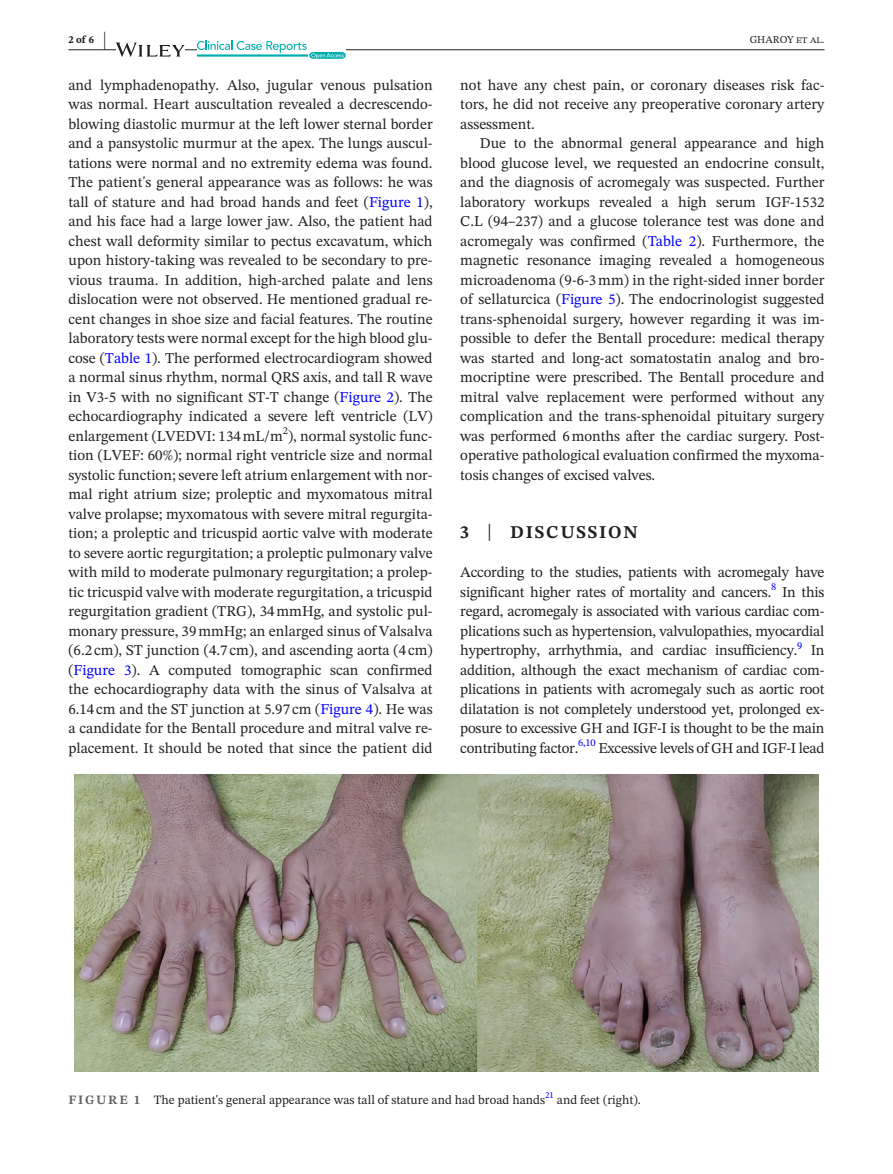
<style>
.page{position:relative;width:893px;height:1174px;background:#fff}
.page>*{position:absolute;margin:0;border:0;box-sizing:border-box;transform-origin:0 0}
.t1{font:700 18px "STIX Two Text";letter-spacing:.1em;color:#231f20}
.t2{font:15px/19.5px "STIX Two Text";letter-spacing:-.015em;color:#231f20;text-align:justify}
.t3{font:12.75px "STIX Two Text";color:#231f20}
.t4{font:10.5px "STIX Two Text";color:#231f20}
.t5{font:10.5px "STIX Two Text";color:#00f}
.t6{font:700 10.5px "STIX Two Text";color:#231f20}
.t7{font:8.85px "STIX Two Text";color:#00f}
.s1{font-size:21px}
.s2{color:#00f}
.s3{font-weight:400;font-size:23.7px}
.s4{font-weight:700;color:#636366}
</style>
<div class="page">
<hr style="left:68px;top:49px;width:756px;height:1px;background:#231f20">
<svg style="left:116px;top:43px;width:69px;height:14px"></svg>
<svg style="left:197px;top:41px;width:149px;height:18px"></svg>
<img style="left:74px;top:774px;width:745px;height:297px">
<p class="t6" style="left:68px;top:32px;width:39px">2 of 6 <span class="s1">|</span></p>
<p class="t4" style="left:750px;top:32px;width:76px">GHAROY et al.</p>
<p class="t2" style="left:68px;top:75px;width:366px">and lymphadenopathy. Also, jugular venous pulsation was normal. Heart auscultation revealed a decrescendo&shy;blowing diastolic murmur at the left lower sternal border and a pansystolic murmur at the apex. The lungs auscul&shy;tations were normal and no extremity edema was found.<br>The patient's general appearance was as follows: he was tall of stature and had broad hands and feet (<span class="s2">Figure 1</span>), and his face had a large lower jaw. Also, the patient had chest wall deformity similar to pectus excavatum, which upon history-taking was revealed to be secondary to pre&shy;vious trauma. In addition, high-arched palate and lens dislocation were not observed. He mentioned gradual re&shy;cent changes in shoe size and facial features. The routine laboratory tests were normal except for the high blood glu&shy;cose (<span class="s2">Table 1</span>). The performed electrocardiogram showed a normal sinus rhythm, normal QRS axis, and tall R wave in V3-5 with no significant ST-T change (<span class="s2">Figure 2</span>). The echocardiography indicated a severe left ventricle (LV) enlargement (LVEDVI: 134mL/m ), normal systolic func-</p>
<p class="t2" style="left:460px;top:75px;width:366px">not have any chest pain, or coronary diseases risk fac&shy;tors, he did not receive any preoperative coronary artery assessment.</p>
<p class="t2" style="left:460px;top:133px;width:366px;text-indent:20px">Due to the abnormal general appearance and high blood glucose level, we requested an endocrine consult, and the diagnosis of acromegaly was suspected. Further laboratory workups revealed a high serum IGF-1532<br>C.L (94–237) and a glucose tolerance test was done and acromegaly was confirmed (<span class="s2">Table 2</span>). Furthermore, the magnetic resonance imaging revealed a homogeneous microadenoma (9-6-3mm) in the right-sided inner border of sellaturcica (<span class="s2">Figure 5</span>). The endocrinologist suggested trans-sphenoidal surgery, however regarding it was im&shy;possible to defer the Bentall procedure: medical therapy was started and long-act somatostatin analog and bro&shy;mocriptine were prescribed. The Bentall procedure and mitral valve replacement were performed without any complication and the trans-sphenoidal pituitary surgery was performed 6months after the cardiac surgery. Post&shy;operative pathological evaluation confirmed the myxoma&shy;tosis changes of excised valves.</p>
<p class="t4" style="left:283px;top:423px;width:7px">2</p>
<p class="t2" style="left:68px;top:445px;width:366px">tion (LVEF: 60%); normal right ventricle size and normal systolic function; severe left atrium enlargement with nor&shy;mal right atrium size; proleptic and myxomatous mitral valve prolapse; myxomatous with severe mitral regurgita&shy;tion; a proleptic and tricuspid aortic valve with moderate to severe aortic regurgitation; a proleptic pulmonary valve with mild to moderate pulmonary regurgitation; a prolep&shy;tic tricuspid valve with moderate regurgitation, a tricuspid regurgitation gradient (TRG), 34mmHg, and systolic pul&shy;monary pressure, 39mmHg; an enlarged sinus of Valsalva (6.2 cm), ST junction (4.7 cm), and ascending aorta (4 cm) (<span class="s2">Figure 3</span>). A computed tomographic scan confirmed the echocardiography data with the sinus of Valsalva at 6.14 cm and the ST junction at 5.97 cm (<span class="s2">Figure 4</span>). He was a candidate for the Bentall procedure and mitral valve re&shy;placement. It should be noted that since the patient did</p>
<p class="t1" style="left:460px;top:519px;width:179px">3 <span class="s3">|</span> DISCUSSION</p>
<p class="t2" style="left:460px;top:562px;width:366px">According to the studies, patients with acromegaly have significant higher rates of mortality and cancers.</p>
<p class="t5" style="left:771px;top:579px;width:7px">8</p>
<p class="t2" style="left:460px;top:582px;width:366px;text-indent:322px">In this regard, acromegaly is associated with various cardiac com&shy;plications such as hypertension, valvulopathies, myocardial hypertrophy, arrhythmia, and cardiac insufficiency.</p>
<p class="t5" style="left:797px;top:637px;width:7px">9</p>
<p class="t2" style="left:460px;top:640px;width:366px;text-indent:350px">In addition, although the exact mechanism of cardiac com&shy;plications in patients with acromegaly such as aortic root dilatation is not completely understood yet, prolonged ex&shy;posure to excessive GH and IGF-I is thought to be the main contributing factor.</p>
<p class="t5" style="left:578px;top:735px;width:19px">6,10</p>
<p class="t2" style="left:598px;top:738px;width:228px">Excessive levels of GH and IGF-I lead</p>
<p class="t3" style="left:68px;top:1090px;width:478px"><span class="s4">FIGURE 1</span> The patient's general appearance was tall of stature and had broad hands</p>
<p class="t7" style="left:545px;top:1089px;width:10px">21</p>
<p class="t3" style="left:557px;top:1090px;width:85px">and feet (right).</p>
</div>
